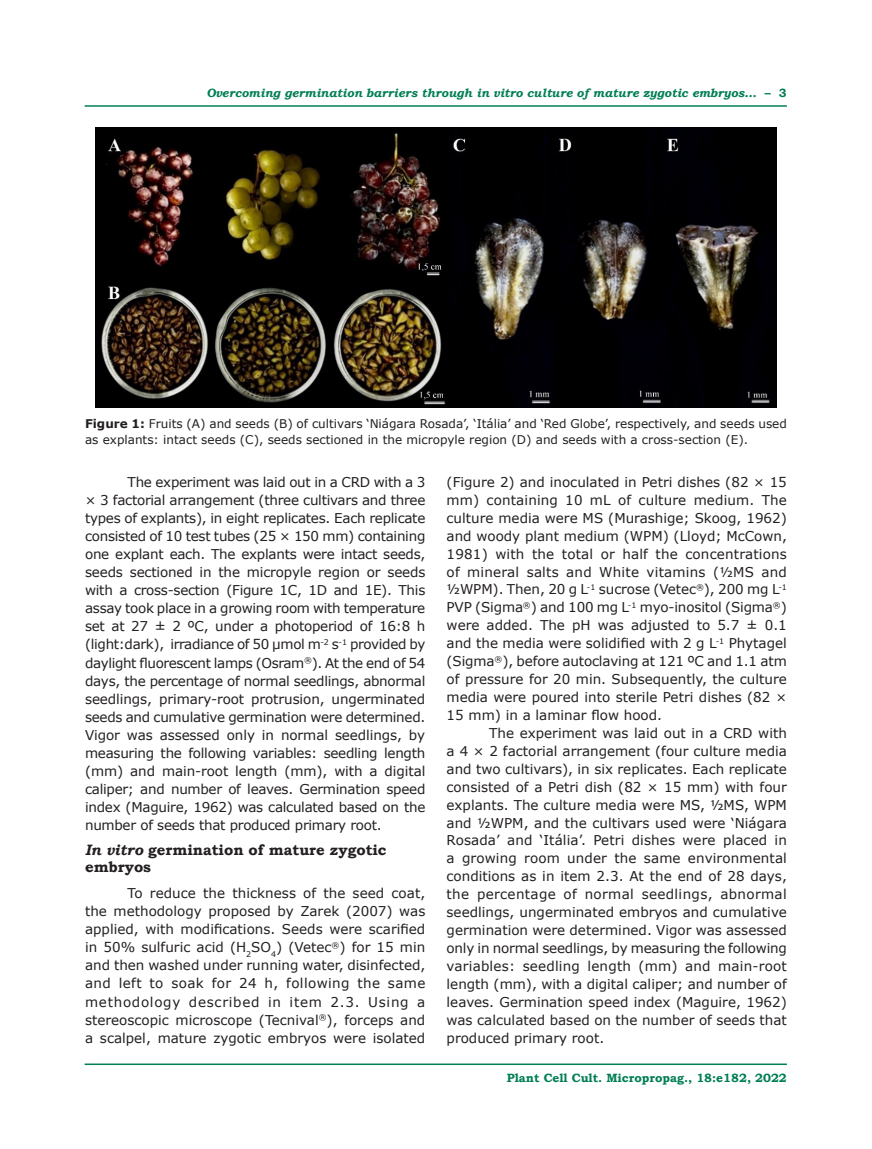
<style>
.page{position:relative;width:872px;height:1149px;background:#fff}
.page>*{position:absolute;margin:0;border:0;box-sizing:border-box;transform-origin:0 0}
.Subtítulo_Art{font:700 15px/16.5px "Bookman Old Style";color:#231f20}
.Corpo_de_Texto_Art{font:13.5px/17.9px "Verdana";color:#231f20;text-align:justify}
.Titulo_tab_fig_e_qua{font:12px/16.5px "Verdana";color:#231f20}
.t1{font:italic 700 12px "Bookman Old Style";color:#007e54}
.t2{font:700 12px "Bookman Old Style";color:#007e54}
.s1{font-style:normal}
.s2{font-weight:700}
.s3{font-style:italic}
</style>
<div class="page">
<hr style="left:85px;top:1063px;width:702px;height:1px;background:#007e54">
<hr style="left:85px;top:105px;width:702px;height:2px;background:#007e54">
<img style="left:95px;top:128px;width:681px;height:279px">
<p class="t1" style="left:206px;top:84px;width:582px">Overcoming germination barriers through in vitro culture of mature zygotic embryos... <span class="s1">– 3</span></p>
<p class="Titulo_tab_fig_e_qua" style="left:85px;top:414px;width:703px"><span class="s2">Figure 1:</span> Fruits (A) and seeds (B) of cultivars ‘Niágara Rosada’, ‘Itália’ and ‘Red Globe’, respectively, and seeds used as explants: intact seeds (C), seeds sectioned in the micropyle region (D) and seeds with a cross-section (E).</p>
<p class="Corpo_de_Texto_Art" style="left:85px;top:473px;width:342px;text-indent:43px">The experiment was laid out in a CRD with a 3 × 3 factorial arrangement (three cultivars and three types of explants), in eight replicates. Each replicate consisted of 10 test tubes (25 × 150 mm) containing one explant each. The explants were intact seeds, seeds sectioned in the micropyle region or seeds with a cross-section (Figure 1C, 1D and 1E). This assay took place in a growing room with temperature set at 27 ± 2 ºC, under a photoperiod of 16:8 h (light:dark), irradiance of 50 μmol m<sup>-2</sup> s<sup>-1</sup> provided by daylight fluorescent lamps (Osram<sup>®</sup>). At the end of 54 days, the percentage of normal seedlings, abnormal seedlings, primary-root protrusion, ungerminated seeds and cumulative germination were determined.<br>Vigor was assessed only in normal seedlings, by measuring the following variables: seedling length (mm) and main-root length (mm), with a digital caliper; and number of leaves. Germination speed index (Maguire, 1962) was calculated based on the number of seeds that produced primary root.</p>
<p class="Subtítulo_Art" style="left:85px;top:841px;width:303px"><span class="s3">In vitro</span> germination of mature zygotic embryos</p>
<p class="Corpo_de_Texto_Art" style="left:85px;top:883px;width:342px;text-indent:43px">To reduce the thickness of the seed coat, the methodology proposed by Zarek (2007) was applied, with modifications. Seeds were scarified in 50% sulfuric acid (H<sub>2</sub>SO<sub>4</sub>) (Vetec<sup>®</sup>) for 15 min and then washed under running water, disinfected, and left to soak for 24 h, following the same methodology described in item 2.3. Using a stereoscopic microscope (Tecnival<sup>®</sup>), forceps and a scalpel, mature zygotic embryos were isolated</p>
<p class="Corpo_de_Texto_Art" style="left:446px;top:473px;width:342px">(Figure 2) and inoculated in Petri dishes (82 × 15 mm) containing 10 mL of culture medium. The culture media were MS (Murashige; Skoog, 1962) and woody plant medium (WPM) (Lloyd; McCown, 1981) with the total or half the concentrations of mineral salts and White vitamins (½MS and ½WPM). Then, 20 g L<sup>-1</sup> sucrose (Vetec<sup>®</sup>), 200 mg L<sup>-1<br></sup>PVP (Sigma<sup>®</sup>) and 100 mg L<sup>-1</sup> myo-inositol (Sigma<sup>®</sup>) were added. The pH was adjusted to 5.7 ± 0.1 and the media were solidified with 2 g L<sup>-1</sup> Phytagel (Sigma<sup>®</sup>), before autoclaving at 121 ºC and 1.1 atm of pressure for 20 min. Subsequently, the culture media were poured into sterile Petri dishes (82 × 15 mm) in a laminar flow hood.</p>
<p class="Corpo_de_Texto_Art" style="left:446px;top:723px;width:342px;text-indent:43px">The experiment was laid out in a CRD with a 4 × 2 factorial arrangement (four culture media and two cultivars), in six replicates. Each replicate consisted of a Petri dish (82 × 15 mm) with four explants. The culture media were MS, ½MS, WPM and ½WPM, and the cultivars used were ‘Niágara Rosada’ and ‘Itália’. Petri dishes were placed in a growing room under the same environmental conditions as in item 2.3. At the end of 28 days, the percentage of normal seedlings, abnormal seedlings, ungerminated embryos and cumulative germination were determined. Vigor was assessed only in normal seedlings, by measuring the following variables: seedling length (mm) and main-root length (mm), with a digital caliper; and number of leaves. Germination speed index (Maguire, 1962) was calculated based on the number of seeds that produced primary root.</p>
<p class="t2" style="left:507px;top:1068px;width:281px">Plant Cell Cult. Micropropag., 18:e182, 2022</p>
</div>
